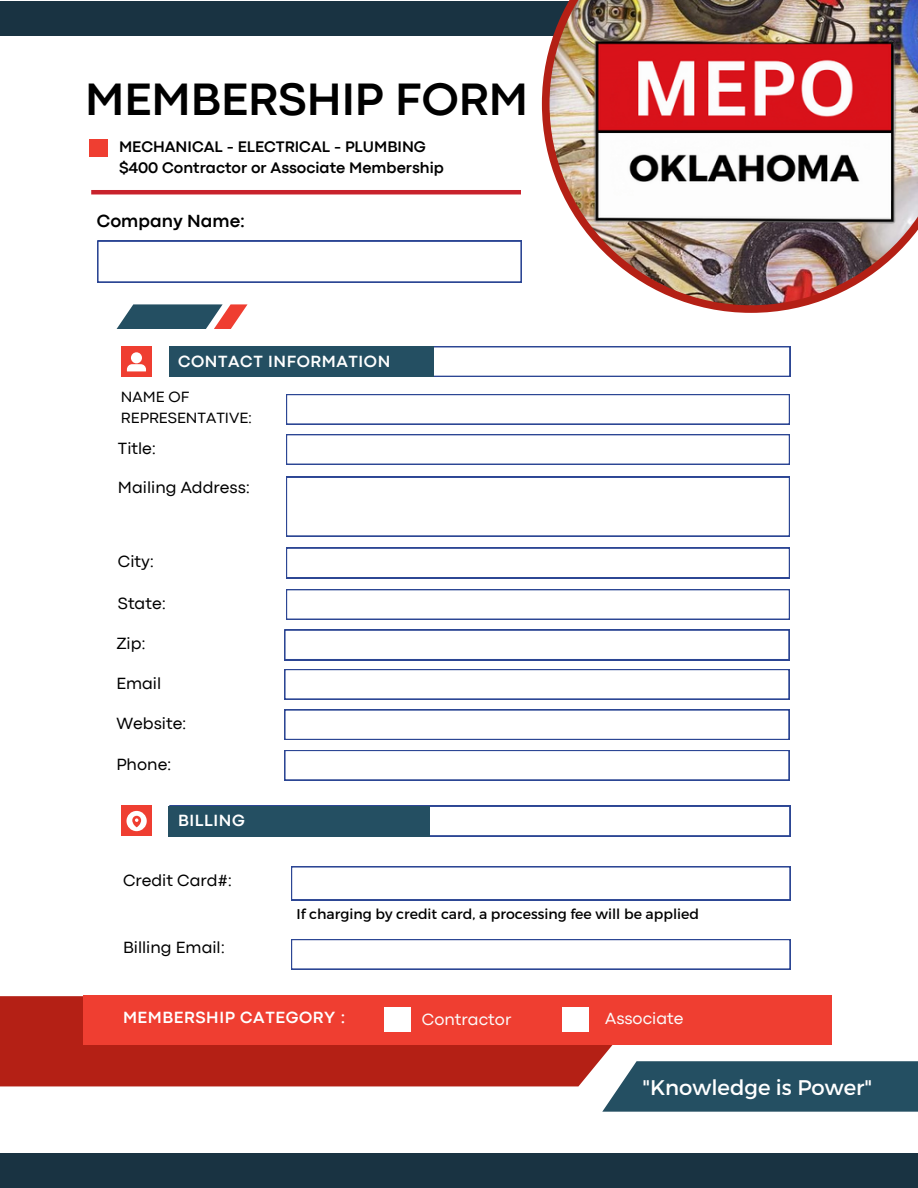
<style>
.page{position:relative;width:918px;height:1188px;background:#fff}
.page>*{position:absolute;margin:0;border:0;box-sizing:border-box;transform-origin:0 0}
.t1{font:700 47.4px "Codec Pro";color:#000}
.t2{font:21.15px "Montserrat";color:#fff}
.t3{font:700 18.3px "Codec Pro";color:#000}
.t4{font:16.95px "Codec Pro";color:#000}
.t5{font:700 16.95px "Codec Pro";letter-spacing:.035em;color:#fff}
.t6{font:16.95px "Codec Pro";color:#fcfbfa}
.t7{font:700 15.9px/21.3px "Codec Pro";color:#000}
.t8{font:15.45px/21.1px "Codec Pro";color:#000}
.t9{font:14.1px "Montserrat";color:#000}
</style>
<div class="page">
<div style="left:89px;top:139px;width:19px;height:18px;background:#ef3e31"></div>
<hr style="left:91px;top:190px;width:430px;height:4px;background:#c8222c">
<div style="left:0;top:996px;width:653px;height:90px;background:#b42015"></div>
<svg style="left:434px;top:346px;width:356px;height:31px"></svg>
<svg style="left:430px;top:806px;width:360px;height:30px"></svg>
<div style="left:121px;top:805px;width:31px;height:31px;background:#ef3e31"></div>
<div style="left:121px;top:346px;width:31px;height:31px;background:#ef3e31"></div>
<svg style="left:286px;top:394px;width:504px;height:30px"></svg>
<svg style="left:286px;top:434px;width:504px;height:31px"></svg>
<svg style="left:284px;top:669px;width:505px;height:30px"></svg>
<svg style="left:291px;top:939px;width:499px;height:30px"></svg>
<svg style="left:291px;top:866px;width:499px;height:34px"></svg>
<div style="left:169px;top:346px;width:265px;height:31px;background:#244f62"></div>
<div style="left:169px;top:806px;width:261px;height:31px;background:#244f62"></div>
<div style="left:83px;top:995px;width:749px;height:49px;background:#ef3e31"></div>
<div style="left:384px;top:1007px;width:26px;height:25px;background:#fff"></div>
<div style="left:563px;top:1007px;width:26px;height:25px;background:#fff"></div>
<div style="left:602px;top:1061px;width:316px;height:51px;background:#244f62"></div>
<svg style="left:127px;top:352px;width:19px;height:19px"></svg>
<svg style="left:126px;top:811px;width:21px;height:20px"></svg>
<svg style="left:116px;top:304px;width:132px;height:25px"></svg>
<div style="left:0;top:1px;width:918px;height:34px;background:#193342"></div>
<img style="left:542px;top:0;width:336px;height:313px">
<img style="left:570px;top:0;width:348px;height:270px">
<svg style="left:286px;top:548px;width:504px;height:30px"></svg>
<svg style="left:286px;top:477px;width:504px;height:59px"></svg>
<svg style="left:286px;top:589px;width:504px;height:31px"></svg>
<svg style="left:284px;top:630px;width:505px;height:30px"></svg>
<svg style="left:284px;top:710px;width:505px;height:30px"></svg>
<svg style="left:284px;top:750px;width:505px;height:30px"></svg>
<svg style="left:97px;top:241px;width:425px;height:41px"></svg>
<div style="left:0;top:1153px;width:918px;height:35px;background:#193342"></div>
<h1 class="t1" style="left:85px;top:83px;width:444px">MEMBERSHIP FORM</h1>
<p class="t7" style="left:119px;top:137px;width:326px">MECHANICAL - ELECTRICAL - PLUMBING $400 Contractor or Associate Membership</p>
<p class="t3" style="left:97px;top:215px;width:150px">Company Name:</p>
<p class="t5" style="left:178px;top:355px;width:214px">CONTACT INFORMATION</p>
<p class="t8" style="left:121px;top:388px;width:133px">NAME OF<br>REPRESENTATIVE:</p>
<p class="t4" style="left:118px;top:442px;width:40px">Title:</p>
<p class="t4" style="left:118px;top:481px;width:134px">Mailing Address:</p>
<p class="t4" style="left:118px;top:556px;width:38px">City:</p>
<p class="t4" style="left:118px;top:597px;width:50px">State:</p>
<p class="t4" style="left:116px;top:638px;width:31px">Zip:</p>
<p class="t4" style="left:116px;top:677px;width:46px">Email</p>
<p class="t4" style="left:116px;top:718px;width:72px">Website:</p>
<p class="t4" style="left:116px;top:758px;width:57px">Phone:</p>
<p class="t5" style="left:178px;top:815px;width:68px">BILLING</p>
<p class="t4" style="left:123px;top:874px;width:111px">Credit Card#:</p>
<p class="t4" style="left:123px;top:942px;width:104px">Billing Email:</p>
<p class="t9" style="left:296px;top:905px;width:404px">If charging by credit card, a processing fee will be applied</p>
<p class="t5" style="left:123px;top:1011px;width:224px">MEMBERSHIP CATEGORY :</p>
<p class="t6" style="left:422px;top:1014px;width:91px">Contractor</p>
<p class="t6" style="left:605px;top:1012px;width:80px">Associate</p>
<p class="t2" style="left:642px;top:1074px;width:231px">"Knowledge is Power"</p>
</div>
